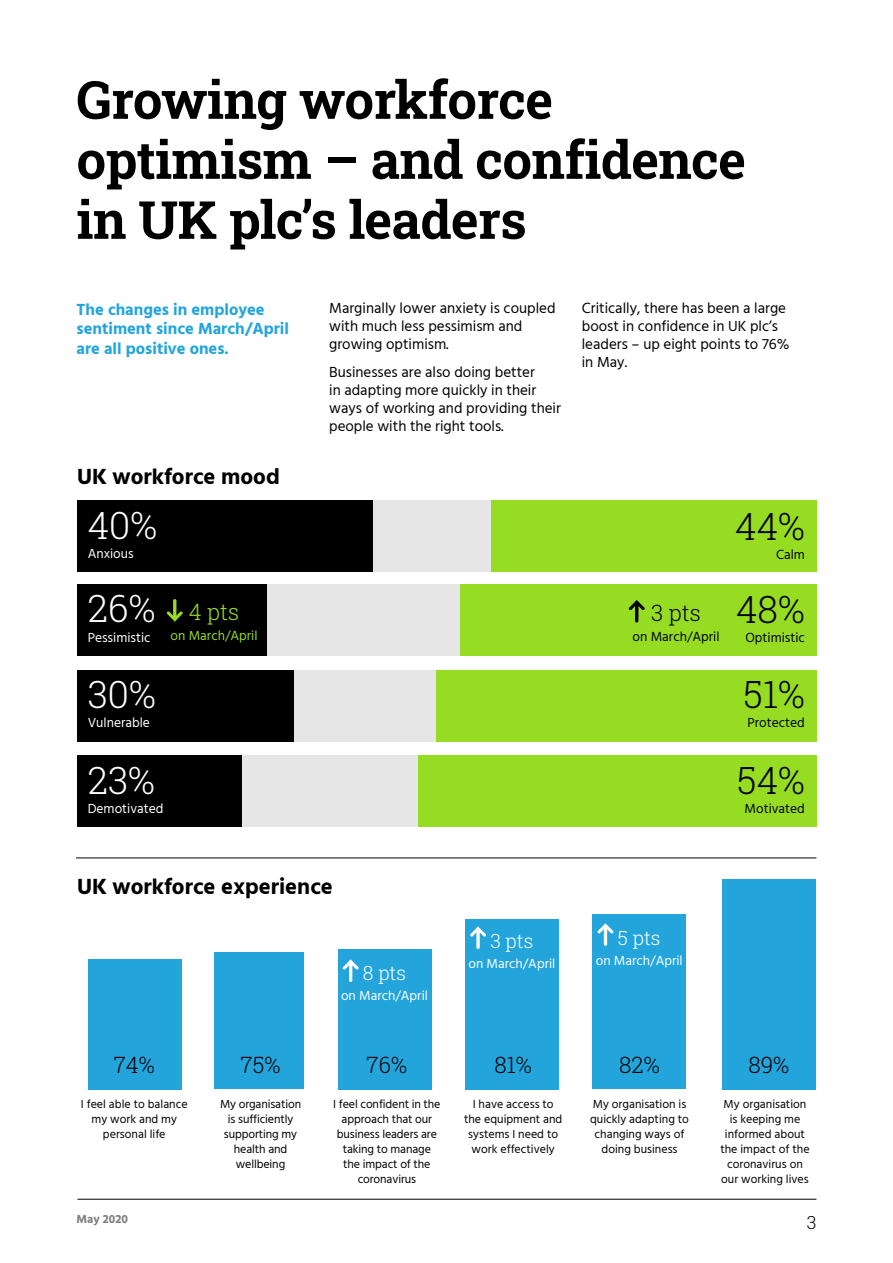
<style>
.page{position:relative;width:893px;height:1263px;background:#fff}
.page>*{position:absolute;margin:0;border:0;box-sizing:border-box;transform-origin:0 0}
.Heading_small{font:52.5px/60px "Roboto Slab";letter-spacing:-.01em;color:#000}
.t1{font:300 37.5px "Roboto Slab";color:#000}
.t2{font:300 37.5px "Roboto Slab";color:#fff}
.Subheader{font:700 22.5px "Hind";color:#000}
.t3{font:300 22.5px "Roboto Slab";color:#000}
.t4{font:300 22.5px "Roboto Slab";color:#96dc23}
.t5{font:300 19.5px "Roboto Slab";color:#fff}
.t6{font:300 18px "Roboto Slab";color:#000}
.Lead_para{font:700 16.5px/19.5px "Hind";color:#23a5dc}
.Body{font:15px/18px "Hind";color:#000}
.t7{font:13.5px "Hind";color:#fff}
.t8{font:13.5px "Hind";color:#000}
.t9{font:13.5px "Hind";color:#96dc23}
.Lead_para-2{font:12px/15px "Hind";color:#000;text-align:center}
.t10{font:700 12px "Hind";color:#808080}
</style>
<div class="page">
<div style="left:722px;top:879px;width:94px;height:210px;background:#23a5dc"></div>
<div style="left:592px;top:915px;width:94px;height:174px;background:#23a5dc"></div>
<div style="left:465px;top:918px;width:94px;height:171px;background:#23a5dc"></div>
<div style="left:338px;top:949px;width:93px;height:140px;background:#23a5dc"></div>
<div style="left:214px;top:952px;width:90px;height:136px;background:#23a5dc"></div>
<div style="left:88px;top:959px;width:93px;height:130px;background:#23a5dc"></div>
<svg style="left:470px;top:926px;width:16px;height:11px"></svg>
<svg style="left:476px;top:930px;width:4px;height:19px"></svg>
<svg style="left:598px;top:923px;width:15px;height:10px"></svg>
<hr style="left:604px;top:927px;width:3px;height:19px;background:#fff;border-radius:2px">
<svg style="left:343px;top:959px;width:16px;height:11px"></svg>
<hr style="left:349px;top:963px;width:3px;height:19px;background:#fff;border-radius:2px">
<div style="left:431px;top:670px;width:386px;height:71px;background:#96dc23"></div>
<div style="left:293px;top:670px;width:142px;height:71px;background:#e6e6e6"></div>
<div style="left:77px;top:670px;width:217px;height:71px;background:#000"></div>
<div style="left:418px;top:755px;width:399px;height:72px;background:#96dc23"></div>
<div style="left:239px;top:755px;width:179px;height:72px;background:#e6e6e6"></div>
<div style="left:77px;top:755px;width:165px;height:72px;background:#000"></div>
<div style="left:459px;top:584px;width:358px;height:72px;background:#96dc23"></div>
<div style="left:266px;top:584px;width:194px;height:72px;background:#e6e6e6"></div>
<div style="left:77px;top:584px;width:189px;height:72px;background:#000"></div>
<div style="left:436px;top:500px;width:381px;height:71px;background:#96dc23"></div>
<div style="left:372px;top:500px;width:118px;height:71px;background:#e6e6e6"></div>
<div style="left:77px;top:500px;width:295px;height:71px;background:#000"></div>
<svg style="left:629px;top:600px;width:16px;height:10px"></svg>
<hr style="left:635px;top:603px;width:3px;height:19px;background:#000;border-radius:2px">
<svg style="left:167px;top:611px;width:16px;height:10px"></svg>
<hr style="left:173px;top:599px;width:3px;height:19px;background:#96dc23;border-radius:2px">
<hr style="left:76px;top:857px;width:740px;height:1px;background:#000">
<hr style="left:78px;top:1199px;width:738px;height:1px;background:#000">
<p class="Heading_small" style="left:77px;top:68px;width:671px">Growing workforce optimism – and confidence in UK plc’s leaders</p>
<p class="Lead_para" style="left:77px;top:299px;width:214px">The changes in employee sentiment since March/April are all positive ones.</p>
<p class="Body" style="left:329px;top:300px;width:228px">Marginally lower anxiety is coupled with much less pessimism and growing optimism.</p>
<p class="Body" style="left:329px;top:364px;width:233px">Businesses are also doing better<br>in adapting more quickly in their ways of working and providing their people with the right tools.</p>
<p class="Subheader" style="left:77px;top:463px;width:204px">UK workforce mood</p>
<p class="t2" style="left:88px;top:499px;width:71px">40%</p>
<p class="t7" style="left:88px;top:544px;width:48px">Anxious</p>
<p class="t2" style="left:88px;top:583px;width:69px">26%</p>
<p class="t7" style="left:88px;top:628px;width:64px">Pessimistic</p>
<p class="t2" style="left:88px;top:668px;width:70px">30%</p>
<p class="t7" style="left:88px;top:713px;width:64px">Vulnerable</p>
<p class="t4" style="left:189px;top:596px;width:52px">4 pts</p>
<p class="t9" style="left:171px;top:627px;width:88px">on March/April</p>
<p class="t2" style="left:88px;top:755px;width:69px">23%</p>
<p class="t7" style="left:88px;top:800px;width:77px">Demotivated</p>
<p class="Body" style="left:582px;top:300px;width:209px">Critically, there has been a large boost in confidence in UK plc’s leaders – up eight points to 76% in May.</p>
<p class="t3" style="left:651px;top:597px;width:51px">3 pts</p>
<p class="t8" style="left:633px;top:628px;width:88px">on March/April</p>
<p class="t1" style="left:735px;top:500px;width:71px">44%</p>
<p class="t8" style="left:776px;top:545px;width:30px">Calm</p>
<p class="t1" style="left:736px;top:584px;width:70px">48%</p>
<p class="t8" style="left:745px;top:629px;width:61px">Optimistic</p>
<p class="t1" style="left:743px;top:668px;width:63px">51%</p>
<p class="t8" style="left:747px;top:713px;width:59px">Protected</p>
<p class="t1" style="left:737px;top:755px;width:69px">54%</p>
<p class="t8" style="left:744px;top:800px;width:62px">Motivated</p>
<p class="Subheader" style="left:77px;top:873px;width:257px">UK workforce experience</p>
<p class="t5" style="left:363px;top:959px;width:45px">8 pts</p>
<p class="t7" style="left:341px;top:986px;width:88px">on March/April</p>
<p class="t5" style="left:490px;top:927px;width:45px">3 pts</p>
<p class="t7" style="left:468px;top:955px;width:88px">on March/April</p>
<p class="t5" style="left:618px;top:924px;width:44px">5 pts</p>
<p class="t7" style="left:596px;top:951px;width:88px">on March/April</p>
<p class="t3" style="left:114px;top:1049px;width:43px">74%</p>
<p class="t3" style="left:241px;top:1049px;width:42px">75%</p>
<p class="t3" style="left:367px;top:1049px;width:42px">76%</p>
<p class="t3" style="left:494px;top:1049px;width:39px">81%</p>
<p class="t3" style="left:619px;top:1049px;width:42px">82%</p>
<p class="t3" style="left:748px;top:1049px;width:42px">89%</p>
<p class="Lead_para-2" style="left:81px;top:1097px;width:108px">I feel able to balance my work and my personal life</p>
<p class="Lead_para-2" style="left:220px;top:1097px;width:83px">My organisation is sufficiently supporting my health and wellbeing</p>
<p class="Lead_para-2" style="left:333px;top:1097px;width:109px">I feel confident in the approach that our business leaders are taking to manage the impact of the coronavirus</p>
<p class="Lead_para-2" style="left:464px;top:1097px;width:100px">I have access to the equipment and systems I need to work effectively</p>
<p class="Lead_para-2" style="left:590px;top:1097px;width:100px">My organisation is quickly adapting to changing ways of doing business</p>
<p class="Lead_para-2" style="left:720px;top:1097px;width:91px">My organisation is keeping me informed about the impact of the coronavirus on our working lives</p>
<p class="t10" style="left:77px;top:1211px;width:53px">May 2020</p>
<h3 class="t6" style="left:807px;top:1210px;width:11px">3</h3>
</div>
